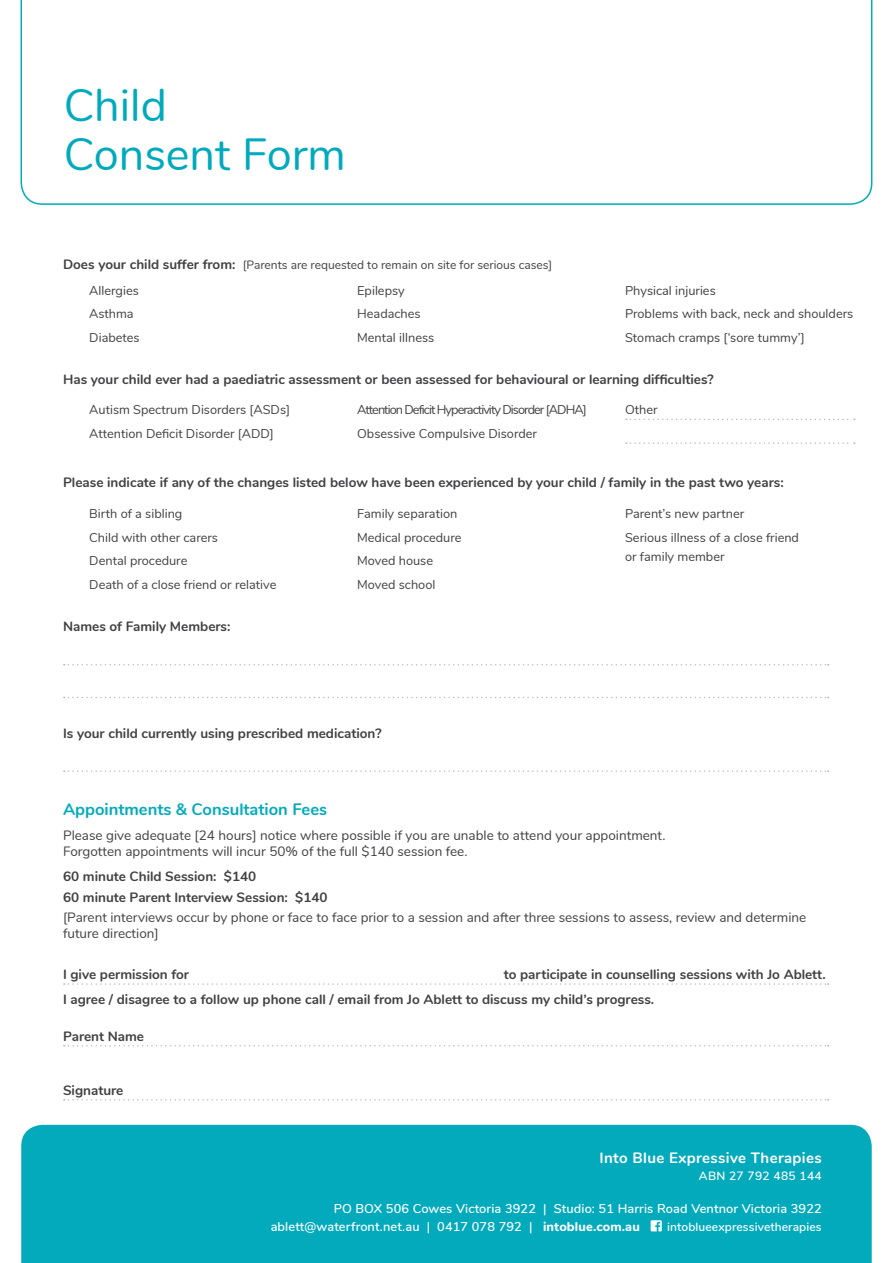
<style>
.page{position:relative;width:893px;height:1263px;background:#fff}
.page>*{position:absolute;margin:0;border:0;box-sizing:border-box;transform-origin:0 0}
.t1{font:45px/49.3px "Nunito";color:#00aabc}
.t2{font:700 16.5px "Nunito";color:#03aabc}
.t3{font:700 15px "Nunito";letter-spacing:.025em;color:#fff}
.t4{font:700 13.5px/20.4px "Nunito";color:#414042}
.t5{font:13.5px/16.2px "Nunito";color:#414042}
.t6{font:12.75px/23.7px "Nunito";color:#414042}
.t7{font:600 12.75px/18px "Nunito";letter-spacing:.01em;color:#fff}
.t8{font:12.75px/23.7px "Nunito";letter-spacing:-.075em;color:#414042}
.t9{font:12px "Nunito";color:#414042}
.t10{font:600 12px "Nunito";letter-spacing:.01em;color:#fff}
.s1{font-weight:700;font-size:13.5px}
.s2{font-weight:800}
</style>
<div class="page">
<div style="left:21px;top:1125px;width:851px;height:138px;background:#03aabc"></div>
<svg style="left:21px;top:0;width:851px;height:205px"></svg>
<svg style="left:64px;top:664px;width:765px;height:1px"></svg>
<svg style="left:64px;top:697px;width:765px;height:1px"></svg>
<svg style="left:64px;top:770px;width:765px;height:2px"></svg>
<svg style="left:64px;top:983px;width:765px;height:2px"></svg>
<svg style="left:64px;top:1045px;width:765px;height:1px"></svg>
<svg style="left:64px;top:1099px;width:765px;height:1px"></svg>
<svg style="left:651px;top:1220px;width:11px;height:11px"></svg>
<svg style="left:626px;top:419px;width:229px;height:1px"></svg>
<svg style="left:626px;top:442px;width:229px;height:2px"></svg>
<h1 class="t1" style="left:64px;top:78px;width:284px">Child<br>Consent Form</h1>
<p class="t9" style="left:63px;top:256px;width:491px"><span class="s1">Does your child suffer from:</span> [Parents are requested to remain on site for serious cases]</p>
<p class="t6" style="left:89px;top:278px;width:52px">Allergies<br>Asthma<br>Diabetes</p>
<p class="t6" style="left:357px;top:278px;width:79px">Epilepsy<br>Headaches<br>Mental illness</p>
<p class="t6" style="left:625px;top:278px;width:230px">Physical injuries<br>Problems with back, neck and shoulders<br>Stomach cramps [‘sore tummy’]</p>
<p class="t4" style="left:63px;top:368px;width:652px">Has your child ever had a paediatric assessment or been assessed for behavioural or learning difficulties?</p>
<p class="t6" style="left:89px;top:397px;width:202px">Autism Spectrum Disorders [ASDs]<br>Attention Deficit Disorder [ADD]</p>
<p class="t8" style="left:357px;top:397px;width:231px">Attention Deficit Hyperactivity Disorder [ADHA]<br>Obsessive Compulsive Disorder</p>
<p class="t6" style="left:625px;top:397px;width:34px">Other</p>
<p class="t4" style="left:63px;top:471px;width:722px">Please indicate if any of the changes listed below have been experienced by your child / family in the past two years:</p>
<p class="t6" style="left:89px;top:501px;width:189px">Birth of a sibling<br>Child with other carers<br>Dental procedure<br>Death of a close friend or relative</p>
<p class="t6" style="left:357px;top:501px;width:106px">Family separation<br>Medical procedure<br>Moved house<br>Moved school</p>
<p class="t6" style="left:625px;top:501px;width:175px">Parent’s new partner<br>Serious illness of a close friend</p>
<p class="t6" style="left:625px;top:544px;width:101px">or family member</p>
<p class="t4" style="left:63px;top:615px;width:169px">Names of Family Members:</p>
<p class="t4" style="left:63px;top:722px;width:320px">Is your child currently using prescribed medication?</p>
<p class="t2" style="left:63px;top:797px;width:266px">Appointments &amp; Consultation Fees</p>
<p class="t5" style="left:63px;top:826px;width:604px">Please give adequate [24 hours] notice where possible if you are unable to attend your appointment.<br>Forgotten appointments will incur 50% of the full $140 session fee.</p>
<p class="t4" style="left:63px;top:865px;width:266px">60 minute Child Session: $140<br>60 minute Parent Interview Session: $140</p>
<p class="t5" style="left:63px;top:908px;width:745px">[Parent interviews occur by phone or face to face prior to a session and after three sessions to assess, review and determine future direction]</p>
<p class="t4" style="left:63px;top:963px;width:128px">I give permission for</p>
<p class="t4" style="left:63px;top:961px;width:764px;line-height:24.8px;text-indent:441px">to participate in counselling sessions with Jo Ablett.<br>I agree / disagree to a follow up phone call / email from Jo Ablett to discuss my child’s progress.</p>
<p class="t4" style="left:63px;top:1025px;width:83px">Parent Name</p>
<p class="t4" style="left:63px;top:1079px;width:62px">Signature</p>
<p class="t3" style="left:599px;top:1147px;width:224px">Into Blue Expressive Therapies</p>
<p class="t10" style="left:699px;top:1166px;width:124px">ABN 27 792 485 144</p>
<p class="t7" style="left:271px;top:1198px;width:553px;text-indent:63px">PO BOX 506 Cowes Victoria 3922 | Studio: 51 Harris Road Ventnor Victoria 3922 ablett@waterfront.net.au | 0417 078 792 | <span class="s2">intoblue.com.au</span></p>
<p class="t10" style="left:667px;top:1217px;width:156px">intoblueexpressivetherapies</p>
</div>
